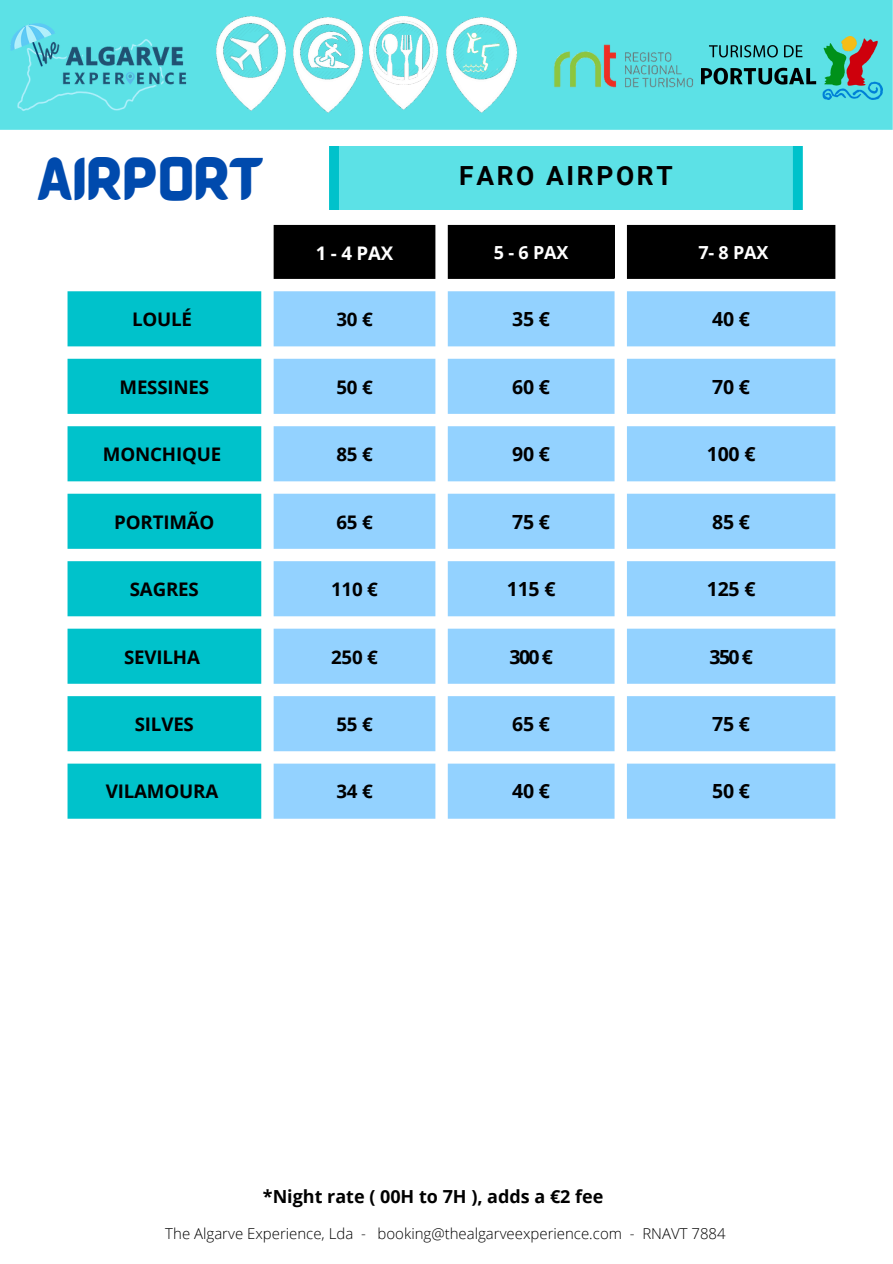
<style>
.page{position:relative;width:893px;height:1264px;background:#fff}
.page>*{position:absolute;margin:0;border:0;box-sizing:border-box;transform-origin:0 0}
.t1{font:45px "BARABARA Regular";color:#004aad}
.t2{font:700 26.4px "Roboto";letter-spacing:.1em;color:#000}
.t3{font:700 19.5px "Open Sans";letter-spacing:-.01em;color:#000}
.t4{font:700 18.75px "Open Sans";letter-spacing:-.01em;color:#000}
.t5{font:700 18.75px "Open Sans";color:#fff}
.t6{font:700 18px "Open Sans";color:#000}
.t7{font:700 18px "Open Sans";letter-spacing:-.01em;color:#fff}
.t8{font:300 15px "Open Sans";color:#000}
</style>
<div class="page">
<div style="left:0;top:0;width:892px;height:130px;background:#5ce1e6"></div>
<img style="left:216px;top:16px;width:69px;height:95px">
<img style="left:221px;top:16px;width:65px;height:65px">
<img style="left:294px;top:18px;width:69px;height:94px">
<img style="left:308px;top:31px;width:40px;height:39px">
<img style="left:370px;top:84px;width:68px;height:25px">
<img style="left:370px;top:16px;width:68px;height:68px">
<img style="left:446px;top:17px;width:70px;height:95px">
<img style="left:460px;top:31px;width:41px;height:41px">
<img style="left:707px;top:37px;width:175px;height:62px">
<img style="left:539px;top:29px;width:168px;height:70px">
<img style="left:1px;top:19px;width:191px;height:98px">
<div style="left:329px;top:146px;width:473px;height:63px;background:#5ce1e6"></div>
<svg style="left:273px;top:225px;width:562px;height:54px;background:#101010"></svg>
<svg style="left:67px;top:291px;width:194px;height:527px;fill:#00c2cb"></svg>
<svg style="left:273px;top:291px;width:562px;height:527px;fill:#93d2ff"></svg>
<div style="left:448px;top:225px;width:166px;height:53px;background:#000"></div>
<h1 class="t1" style="left:37px;top:148px;width:227px">AIRPORT</h1>
<h2 class="t2" style="left:459px;top:161px;width:215px">FARO AIRPORT</h2>
<p class="t5" style="left:315px;top:240px;width:79px">1-4PAX</p>
<p class="t7" style="left:494px;top:239px;width:36px">1 4</p>
<p class="t7" style="left:698px;top:239px;width:72px">7- 8 PAX</p>
<p class="t7" style="left:494px;top:239px;width:76px">5-6PAX</p>
<p class="t4" style="left:132px;top:306px;width:61px">LOULÉ</p>
<p class="t4" style="left:336px;top:306px;width:38px">30 €</p>
<p class="t3" style="left:512px;top:305px;width:39px">35 €</p>
<p class="t3" style="left:712px;top:305px;width:39px">40 €</p>
<p class="t4" style="left:119px;top:373px;width:91px">MESSINES</p>
<p class="t4" style="left:336px;top:373px;width:38px">50 €</p>
<p class="t3" style="left:512px;top:373px;width:39px">60 €</p>
<p class="t3" style="left:712px;top:373px;width:39px">70 €</p>
<p class="t4" style="left:103px;top:441px;width:120px">MONCHIQUE</p>
<p class="t4" style="left:336px;top:441px;width:38px">85 €</p>
<p class="t3" style="left:512px;top:440px;width:39px">90 €</p>
<p class="t3" style="left:706px;top:440px;width:50px">100 €</p>
<p class="t4" style="left:114px;top:508px;width:102px">PORTIMÃO</p>
<p class="t4" style="left:336px;top:508px;width:38px">65 €</p>
<p class="t3" style="left:512px;top:507px;width:39px">75 €</p>
<p class="t3" style="left:712px;top:507px;width:39px">85 €</p>
<p class="t4" style="left:130px;top:576px;width:70px">SAGRES</p>
<p class="t4" style="left:331px;top:576px;width:48px">110 €</p>
<p class="t3" style="left:506px;top:575px;width:50px">115 €</p>
<p class="t3" style="left:706px;top:575px;width:50px">125 €</p>
<p class="t4" style="left:124px;top:643px;width:77px">SEVILHA</p>
<p class="t4" style="left:331px;top:643px;width:48px">250 €</p>
<p class="t3" style="left:509px;top:642px;width:45px">300 €</p>
<p class="t3" style="left:709px;top:642px;width:45px">350 €</p>
<p class="t4" style="left:135px;top:711px;width:61px">SILVES</p>
<p class="t4" style="left:336px;top:711px;width:38px">55 €</p>
<p class="t3" style="left:512px;top:710px;width:39px">65 €</p>
<p class="t3" style="left:712px;top:710px;width:39px">75 €</p>
<p class="t4" style="left:106px;top:778px;width:114px">VILAMOURA</p>
<p class="t4" style="left:336px;top:778px;width:38px">34 €</p>
<p class="t3" style="left:512px;top:777px;width:39px">40 €</p>
<p class="t3" style="left:712px;top:777px;width:39px">50 €</p>
<p class="t6" style="left:263px;top:1184px;width:342px">*Night rate ( 00H to 7H ), adds a €2 fee</p>
<p class="t8" style="left:165px;top:1223px;width:562px">The Algarve Experience, Lda - booking@thealgarveexperience.com - RNAVT 7884</p>
</div>
